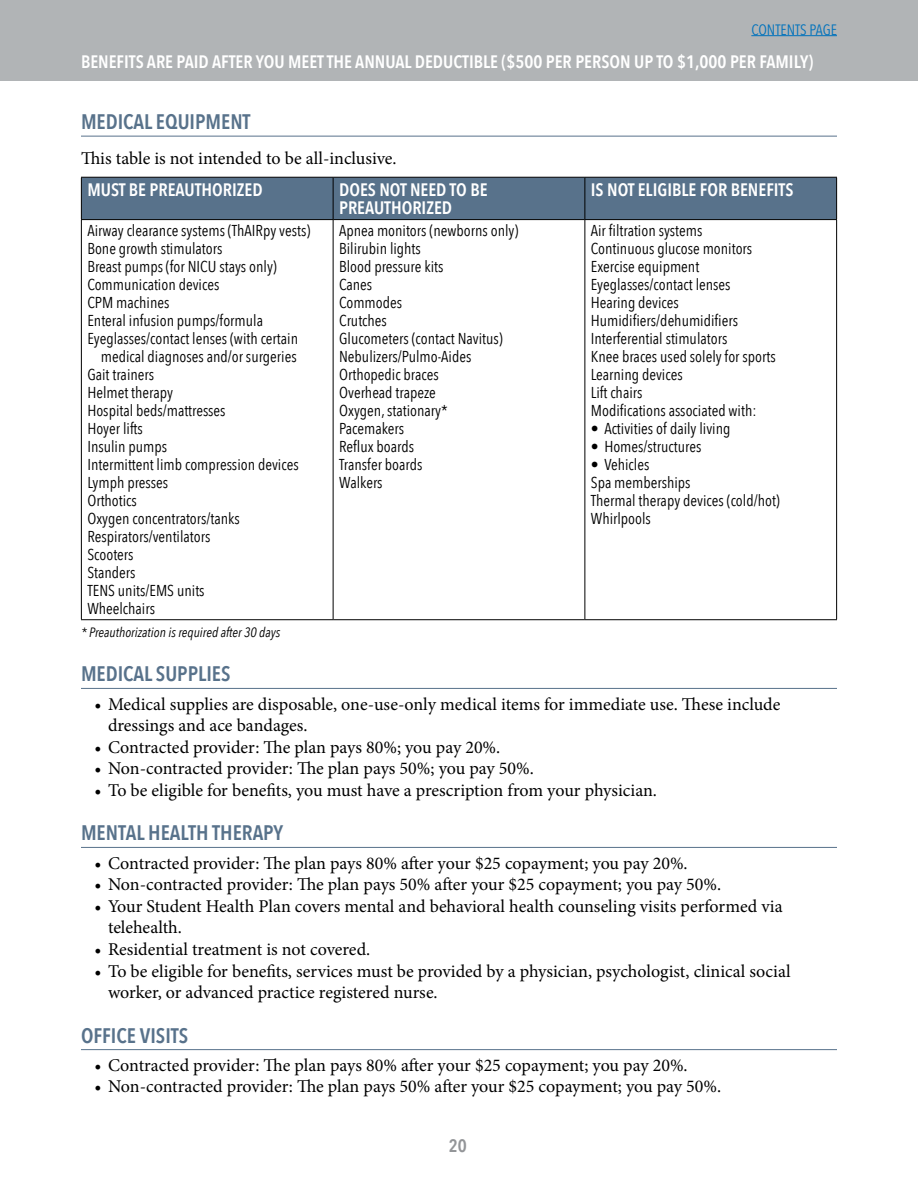
<style>
.page{position:relative;width:918px;height:1188px;background:#fff}
.page>*{position:absolute;margin:0;border:0;box-sizing:border-box;transform-origin:0 0}
.t1{font:600 21px "Avenir Next Condensed";color:#58728b}
.t2{font:18px/21.6px "Minion Pro";color:#000}
.t3{font:600 18px/18px "Avenir Next Condensed";color:#fff}
.t4{font:600 18px "Avenir Next Condensed";color:#939598}
.t5{font:15.75px/18px "Avenir Next Condensed";color:#000}
.t6{font:15px "Avenir Next Condensed";color:#0072bc}
.t7{font:italic 13.5px "Avenir Next Condensed";color:#000}
</style>
<div class="page">
<hr style="left:81px;top:136px;width:756px;height:1px;background:#58728b">
<hr style="left:81px;top:688px;width:756px;height:1px;background:#58728b">
<hr style="left:81px;top:847px;width:756px;height:1px;background:#58728b">
<hr style="left:81px;top:1049px;width:756px;height:1px;background:#58728b">
<div style="left:82px;top:178px;width:754px;height:41px;background:#58728b"></div>
<hr style="left:333px;top:178px;width:1px;height:41px;background:#000">
<hr style="left:81px;top:220px;width:1px;height:399px;background:#000">
<hr style="left:836px;top:220px;width:1px;height:399px;background:#000">
<hr style="left:81px;top:619px;width:252px;height:1px;background:#000">
<hr style="left:333px;top:619px;width:252px;height:1px;background:#000">
<hr style="left:585px;top:619px;width:252px;height:1px;background:#000">
<hr style="left:81px;top:177px;width:252px;height:1px;background:#000">
<hr style="left:81px;top:178px;width:1px;height:41px;background:#000">
<hr style="left:333px;top:177px;width:252px;height:1px;background:#000">
<hr style="left:585px;top:177px;width:252px;height:1px;background:#000">
<hr style="left:585px;top:178px;width:1px;height:41px;background:#000">
<hr style="left:836px;top:178px;width:1px;height:41px;background:#000">
<hr style="left:81px;top:219px;width:252px;height:1px;background:#000">
<hr style="left:333px;top:219px;width:252px;height:1px;background:#000">
<hr style="left:333px;top:220px;width:1px;height:399px;background:#000">
<hr style="left:585px;top:219px;width:252px;height:1px;background:#000">
<hr style="left:585px;top:220px;width:1px;height:399px;background:#000">
<div style="left:0;top:0;width:918px;height:81px;background:#b1b4b6"></div>
<hr style="left:751px;top:35px;width:86px;height:1px;background:#0072bc">
<p class="t6" style="left:751px;top:16px;width:87px">CONTENTS PAGE</p>
<p class="t3" style="left:81px;top:52px;width:734px">BENEFITS ARE PAID AFTER YOU MEET THE ANNUAL DEDUCTIBLE ($500 PER PERSON UP TO $1,000 PER FAMILY)</p>
<h1 class="t1" style="left:81px;top:104px;width:171px">MEDICAL EQUIPMENT</h1>
<p class="t2" style="left:81px;top:148px;width:317px">This table is not intended to be all-inclusive.</p>
<p class="t3" style="left:87px;top:180px;width:177px">MUST BE PREAUTHORIZED</p>
<p class="t3" style="left:339px;top:180px;width:150px">DOES NOT NEED TO BE<br>PREAUTHORIZED</p>
<p class="t3" style="left:591px;top:180px;width:204px">IS NOT ELIGIBLE FOR BENEFITS</p>
<p class="t5" style="left:87px;top:220px;width:224px">Airway clearance systems (ThAIRpy vests)</p>
<p class="t5" style="left:87px;top:238px;width:137px">Bone growth stimulators</p>
<p class="t5" style="left:87px;top:256px;width:191px">Breast pumps (for NICU stays only)</p>
<p class="t5" style="left:87px;top:274px;width:134px">Communication devices</p>
<p class="t5" style="left:87px;top:292px;width:84px">CPM machines</p>
<p class="t5" style="left:87px;top:310px;width:177px">Enteral infusion pumps/formula</p>
<p class="t5" style="left:87px;top:328px;width:212px">Eyeglasses/contact lenses (with certain</p>
<p class="t5" style="left:101px;top:346px;width:197px">medical diagnoses and/or surgeries</p>
<p class="t5" style="left:87px;top:364px;width:68px">Gait trainers</p>
<p class="t5" style="left:87px;top:382px;width:87px">Helmet therapy</p>
<p class="t5" style="left:87px;top:400px;width:140px">Hospital beds/mattresses</p>
<p class="t5" style="left:87px;top:418px;width:57px">Hoyer lifts</p>
<p class="t5" style="left:87px;top:436px;width:81px">Insulin pumps</p>
<p class="t5" style="left:87px;top:455px;width:213px">Intermittent limb compression devices</p>
<p class="t5" style="left:87px;top:473px;width:82px">Lymph presses</p>
<p class="t5" style="left:87px;top:491px;width:51px">Orthotics</p>
<p class="t5" style="left:87px;top:509px;width:154px">Oxygen concentrators/tanks</p>
<p class="t5" style="left:87px;top:527px;width:125px">Respirators/ventilators</p>
<p class="t5" style="left:87px;top:545px;width:48px">Scooters</p>
<p class="t5" style="left:87px;top:563px;width:50px">Standers</p>
<p class="t5" style="left:87px;top:581px;width:119px">TENS units/EMS units</p>
<p class="t5" style="left:87px;top:599px;width:69px">Wheelchairs</p>
<p class="t5" style="left:339px;top:221px;width:181px">Apnea monitors (newborns only)<br>Bilirubin lights<br>Blood pressure kits<br>Canes<br>Commodes<br>Crutches<br>Glucometers (contact Navitus)<br>Nebulizers/Pulmo-Aides<br>Orthopedic braces<br>Overhead trapeze<br>Oxygen, stationary*<br>Pacemakers<br>Reflux boards<br>Transfer boards<br>Walkers</p>
<p class="t5" style="left:591px;top:221px;width:186px">Air filtration systems<br>Continuous glucose monitors<br>Exercise equipment<br>Eyeglasses/contact lenses<br>Hearing devices<br>Humidifiers/dehumidifiers<br>Interferential stimulators<br>Knee braces used solely for sports<br>Learning devices<br>Lift chairs<br>Modifications associated with:</p>
<p class="t5" style="left:591px;top:419px;width:141px">• Activities of daily living</p>
<p class="t5" style="left:591px;top:437px;width:112px">• Homes/structures</p>
<p class="t5" style="left:591px;top:455px;width:191px">• Vehicles<br>Spa memberships<br>Thermal therapy devices (cold/hot)<br>Whirlpools</p>
<p class="t7" style="left:81px;top:624px;width:201px">* Preauthorization is required after 30 days</p>
<h1 class="t1" style="left:81px;top:656px;width:151px">MEDICAL SUPPLIES</h1>
<p class="t2" style="left:108px;top:693px;width:674px;text-indent:-14px">• Medical supplies are disposable, one-use-only medical items for immediate use. These include dressings and ace bandages.</p>
<p class="t2" style="left:94px;top:736px;width:407px">• Contracted provider: The plan pays 80%; you pay 20%.</p>
<p class="t2" style="left:94px;top:758px;width:441px">• Non-contracted provider: The plan pays 50%; you pay 50%.</p>
<p class="t2" style="left:94px;top:780px;width:564px">• To be eligible for benefits, you must have a prescription from your physician.</p>
<h1 class="t1" style="left:81px;top:815px;width:204px">MENTAL HEALTH THERAPY</h1>
<p class="t2" style="left:94px;top:852px;width:595px">• Contracted provider: The plan pays 80% after your $25 copayment; you pay 20%.</p>
<p class="t2" style="left:94px;top:874px;width:628px">• Non-contracted provider: The plan pays 50% after your $25 copayment; you pay 50%.</p>
<p class="t2" style="left:108px;top:895px;width:676px;text-indent:-14px">• Your Student Health Plan covers mental and behavioral health counseling visits performed via telehealth.</p>
<p class="t2" style="left:94px;top:939px;width:277px">• Residential treatment is not covered.</p>
<p class="t2" style="left:108px;top:960px;width:684px;text-indent:-14px">• To be eligible for benefits, services must be provided by a physician, psychologist, clinical social worker, or advanced practice registered nurse.</p>
<h1 class="t1" style="left:81px;top:1017px;width:109px">OFFICE VISITS</h1>
<p class="t2" style="left:94px;top:1054px;width:595px">• Contracted provider: The plan pays 80% after your $25 copayment; you pay 20%.</p>
<p class="t2" style="left:94px;top:1076px;width:628px">• Non-contracted provider: The plan pays 50% after your $25 copayment; you pay 50%.</p>
<p class="t4" style="left:449px;top:1130px;width:19px">20</p>
</div>
